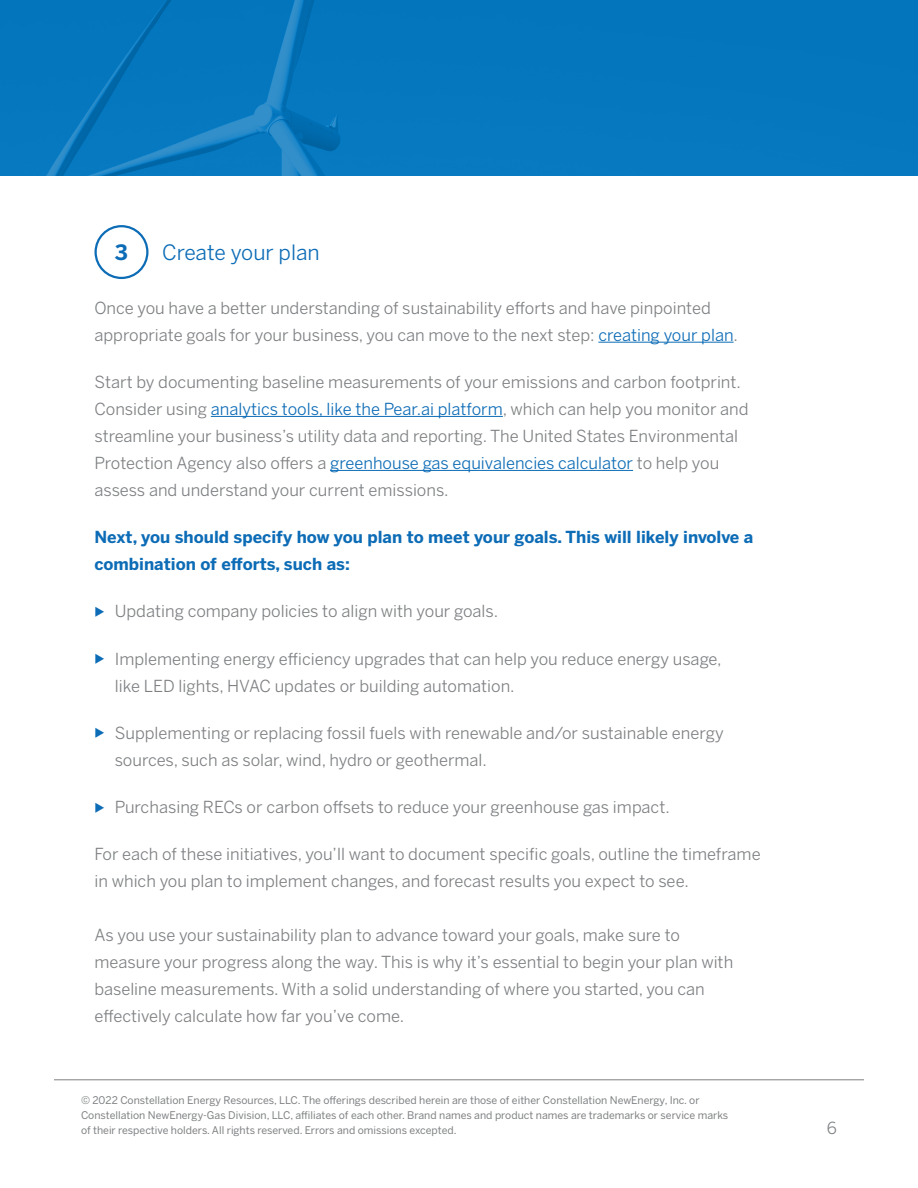
<style>
.page{position:relative;width:918px;height:1188px;background:#fff}
.page>*{position:absolute;margin:0;border:0;box-sizing:border-box;transform-origin:0 0}
.t1{font:21px "Benton Sans";color:#0d6cb6}
.t2{font:700 21px "Benton Sans";color:#0d6cb6}
.t3{font:16.5px/27px "Benton Sans";color:#7e8083}
.t4{font:700 16.5px/27px "Benton Sans";color:#0d6cb6}
.t5{font:10.5px/15px "Benton Sans";color:#7e8083}
.s1{color:#0d6cb6}
</style>
<div class="page">
<hr style="left:54px;top:1080px;width:810px;height:1px;background:#7e8083">
<div style="left:0;top:0;width:918px;height:176px;background:#0174bc"></div>
<hr style="left:598px;top:342px;width:136px;height:1px;background:#0d6cb6">
<hr style="left:211px;top:416px;width:292px;height:1px;background:#0d6cb6">
<hr style="left:330px;top:470px;width:303px;height:1px;background:#0d6cb6">
<div style="left:94px;top:225px;width:54px;height:54px;border:2px solid #0d6cb6;border-radius:50%"></div>
<p class="t1" style="left:162px;top:239px;width:159px">Create your plan</p>
<p class="t3" style="left:94px;top:294px;width:645px">Once you have a better understanding of sustainability efforts and have pinpointed appropriate goals for your business, you can move to the next step: <span class="s1">creating your plan</span>.</p>
<p class="t3" style="left:94px;top:368px;width:656px">Start by documenting baseline measurements of your emissions and carbon footprint.<br>Consider using <span class="s1">analytics tools, like the Pear.ai platform</span>, which can help you monitor and streamline your business’s utility data and reporting. The United States Environmental Protection Agency also offers a <span class="s1">greenhouse gas equivalencies calculator</span> to help you assess and understand your current emissions.</p>
<p class="t4" style="left:94px;top:523px;width:660px">Next, you should specify how you plan to meet your goals. This will likely involve a combination of efforts, such as:</p>
<p class="t3" style="left:94px;top:598px;width:405px"><span class="s1">◆</span> Updating company policies to align with your goals.</p>
<p class="t3" style="left:115px;top:645px;width:608px;text-indent:-20px"><span class="s1">◆</span> Implementing energy efficiency upgrades that can help you reduce energy usage, like LED lights, HVAC updates or building automation.</p>
<p class="t3" style="left:115px;top:719px;width:610px;text-indent:-20px"><span class="s1">◆</span> Supplementing or replacing fossil fuels with renewable and/or sustainable energy sources, such as solar, wind, hydro or geothermal.</p>
<p class="t3" style="left:94px;top:793px;width:577px"><span class="s1">◆</span> Purchasing RECs or carbon offsets to reduce your greenhouse gas impact.</p>
<p class="t3" style="left:94px;top:841px;width:668px">For each of these initiatives, you’ll want to document specific goals, outline the timeframe in which you plan to implement changes, and forecast results you expect to see.</p>
<p class="t3" style="left:94px;top:922px;width:640px">As you use your sustainability plan to advance toward your goals, make sure to measure your progress along the way. This is why it’s essential to begin your plan with baseline measurements. With a solid understanding of where you started, you can effectively calculate how far you’ve come.</p>
<p class="t2" style="left:115px;top:240px;width:15px">3</p>
<p class="t5" style="left:81px;top:1093px;width:649px">© 2022 Constellation Energy Resources, LLC. The offerings described herein are those of either Constellation NewEnergy, Inc. or<br>Constellation NewEnergy-Gas Division, LLC, affiliates of each other. Brand names and product names are trademarks or service marks of their respective holders. All rights reserved. Errors and omissions excepted.</p>
<p class="t3" style="left:827px;top:1114px;width:12px">6</p>
</div>
